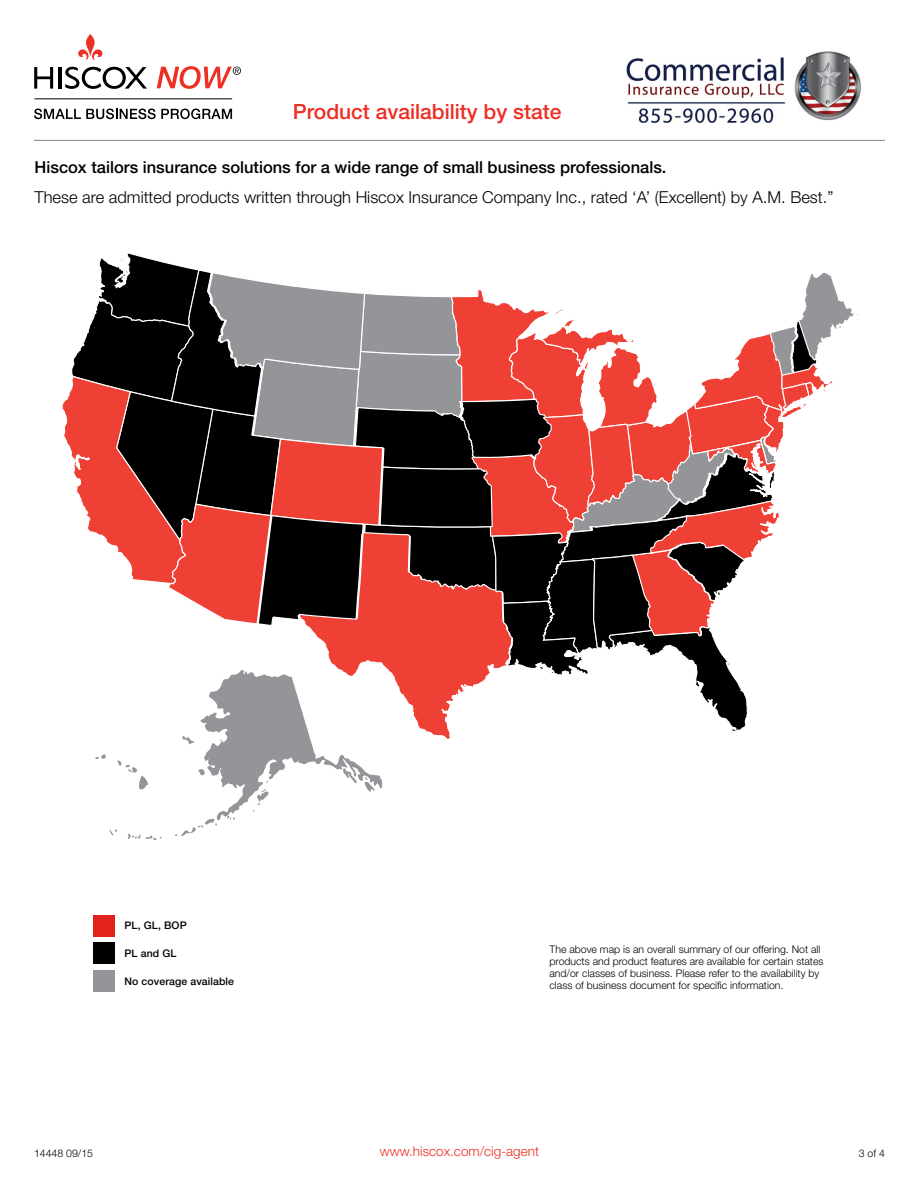
<style>
.page{position:relative;width:919px;height:1191px;background:#fff}
.page>*{position:absolute;margin:0;border:0;box-sizing:border-box;transform-origin:0 0}
.t1{font:500 21px "Helvetica Neue LT Std";color:#ee2e24}
.t2{font:300 16.5px "Helvetica Neue LT Std";color:#000}
.t3{font:500 16.5px "Helvetica Neue LT Std";color:#000}
.t4{font:300 13.5px "Helvetica Neue LT Std";color:#ee2e24}
.t5{font:300 10.5px/12px "Helvetica Neue LT Std";color:#000}
.t6{font:500 10.5px "Helvetica Neue LT Std";letter-spacing:.01em;color:#000}
</style>
<div class="page">
<svg style="left:62px;top:253px;width:796px;height:587px"></svg>
<div style="left:94px;top:915px;width:21px;height:21px;background:#e2231b"></div>
<div style="left:94px;top:942px;width:21px;height:22px;background:#000"></div>
<div style="left:94px;top:970px;width:21px;height:21px;background:#939598"></div>
<hr style="left:34px;top:140px;width:850px;height:1px;background:#808285">
<hr style="left:34px;top:99px;width:198px;height:1px;background:#000">
<svg style="left:34px;top:109px;width:121px;height:10px"></svg>
<svg style="left:161px;top:109px;width:71px;height:10px"></svg>
<svg style="left:78px;top:34px;width:24px;height:26px"></svg>
<hr style="left:58px;top:67px;width:3px;height:22px;background:#000">
<svg style="left:34px;top:67px;width:19px;height:22px"></svg>
<svg style="left:65px;top:67px;width:82px;height:22px"></svg>
<svg style="left:157px;top:66px;width:84px;height:23px"></svg>
<img style="left:626px;top:51px;width:235px;height:72px">
<h1 class="t1" style="left:293px;top:99px;width:270px">Product availability by state</h1>
<h2 class="t3" style="left:35px;top:158px;width:633px">Hiscox tailors insurance solutions for a wide range of small business professionals.</h2>
<h2 class="t2" style="left:35px;top:187px;width:800px">These are admitted products written through Hiscox Insurance Company Inc., rated ‘A’ (Excellent) by A.M. Best.”</h2>
<p class="t6" style="left:124px;top:919px;width:64px">PL, GL, BOP</p>
<p class="t6" style="left:124px;top:947px;width:53px">PL and GL</p>
<p class="t6" style="left:124px;top:974px;width:111px">No coverage available</p>
<p class="t5" style="left:549px;top:943px;width:275px">The above map is an overall summary of our offering. Not all products and product features are available for certain states and/or classes of business. Please refer to the availability by class of business document for specific information.</p>
<p class="t5" style="left:34px;top:1147px;width:60px">14448 09/15</p>
<p class="t4" style="left:380px;top:1142px;width:161px">www.hiscox.com/cig-agent</p>
<p class="t5" style="left:858px;top:1147px;width:28px">3 of 4</p>
</div>
